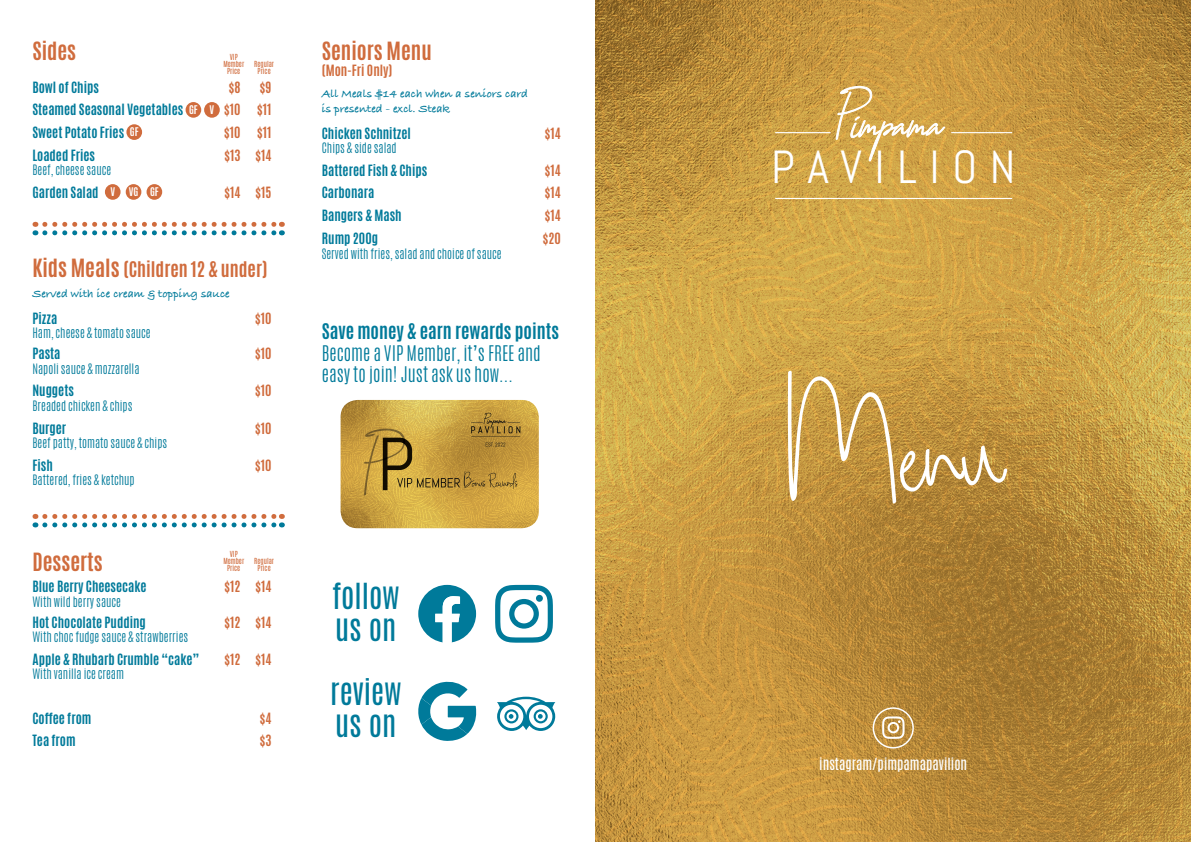
<style>
.page{position:relative;width:1191px;height:842px;background:#fff}
.page>*{position:absolute;margin:0;border:0;box-sizing:border-box;transform-origin:0 0}
.t1{font:160px "Southampton";color:#fff}
.t2{font:italic 59.9px "Southampton";color:#fff}
.t3{font:46.4px "Abel";letter-spacing:.27em;color:#fff}
.t4{font:30px "Antonio";color:#007a9a}
.t5{font:700 21px "Antonio";color:#d06c3d}
.t6{font:300 18px/21.6px "Antonio";color:#007a9a}
.t7{font:700 18px "Antonio";color:#d06c3d}
.t8{font:14px "Antonio";color:#fff}
.t9{font:700 13px "Antonio";color:#007a9a}
.t10{font:700 13px "Antonio";color:#d06c3d}
.t11{font:300 12px "Antonio";color:#007a9a}
.t12{font:700 12px/14.4px "Bradley Hand ITCTT";color:#007a9a}
.t13{font:700 10px "Antonio";color:#fff}
.t14{font:7px "Antonio";color:#d06c3d}
.s1{font-size:21px}
.s2{font-weight:700}
</style>
<div class="page">
<img style="left:595px;top:0;width:596px;height:842px">
<hr style="left:775px;top:132px;width:55px;height:1px;background:#fff">
<hr style="left:775px;top:198px;width:237px;height:1px;background:#fff">
<svg style="left:835px;top:86px;width:109px;height:75px;background:#d5ac59"></svg>
<hr style="left:951px;top:132px;width:61px;height:1px;background:#fff">
<div style="left:872px;top:707px;width:42px;height:41px;border:1px solid #fff;border-radius:50%"></div>
<svg style="left:882px;top:716px;width:22px;height:23px"></svg>
<svg style="left:45px;top:514px;width:237px;height:13px"></svg>
<svg style="left:45px;top:222px;width:237px;height:13px"></svg>
<div style="left:186px;top:102px;width:15px;height:16px;background:#d06c3d;border-radius:50%"></div>
<div style="left:126px;top:124px;width:16px;height:16px;background:#d06c3d;border-radius:50%"></div>
<svg style="left:495px;top:585px;width:58px;height:58px"></svg>
<svg style="left:418px;top:585px;width:58px;height:58px"></svg>
<svg style="left:497px;top:697px;width:58px;height:34px"></svg>
<svg style="left:418px;top:681px;width:59px;height:60px"></svg>
<img style="left:340px;top:400px;width:199px;height:128px">
<div style="left:105px;top:184px;width:16px;height:16px;background:#d06c3d;border-radius:50%"></div>
<div style="left:204px;top:102px;width:16px;height:16px;background:#d06c3d;border-radius:50%"></div>
<div style="left:126px;top:184px;width:15px;height:16px;background:#d06c3d;border-radius:50%"></div>
<div style="left:147px;top:184px;width:15px;height:16px;background:#d06c3d;border-radius:50%"></div>
<p class="t5" style="left:32px;top:35px;width:45px">Sides</p>
<p class="t9" style="left:32px;top:77px;width:68px">Bowl of Chips</p>
<p class="t10" style="left:229px;top:77px;width:13px">$8</p>
<p class="t10" style="left:260px;top:77px;width:13px">$9</p>
<p class="t9" style="left:32px;top:100px;width:152px">Steamed Seasonal Vegetables</p>
<p class="t10" style="left:224px;top:100px;width:18px">$10</p>
<p class="t10" style="left:257px;top:100px;width:16px">$11</p>
<p class="t9" style="left:32px;top:123px;width:93px">Sweet Potato Fries</p>
<p class="t10" style="left:224px;top:123px;width:18px">$10</p>
<p class="t10" style="left:257px;top:123px;width:16px">$11</p>
<p class="t9" style="left:32px;top:145px;width:64px">Loaded Fries</p>
<p class="t10" style="left:224px;top:145px;width:49px">$13 $14</p>
<p class="t11" style="left:32px;top:161px;width:80px">Beef, cheese sauce</p>
<p class="t9" style="left:32px;top:182px;width:68px">Garden Salad</p>
<p class="t10" style="left:224px;top:182px;width:49px">$14 $15</p>
<p class="t14" style="left:230px;top:52px;width:9px">VIP</p>
<p class="t14" style="left:223px;top:59px;width:22px">Member</p>
<p class="t14" style="left:227px;top:66px;width:15px">Price</p>
<p class="t14" style="left:254px;top:59px;width:21px">Regular</p>
<p class="t14" style="left:258px;top:66px;width:15px">Price</p>
<p class="t13" style="left:189px;top:102px;width:10px">GF</p>
<p class="t13" style="left:210px;top:102px;width:6px">V</p>
<p class="t13" style="left:130px;top:125px;width:10px">GF</p>
<p class="t13" style="left:129px;top:184px;width:11px">VG</p>
<p class="t13" style="left:150px;top:184px;width:10px">GF</p>
<p class="t13" style="left:110px;top:184px;width:6px">V</p>
<p class="t7" style="left:32px;top:255px;width:237px"><span class="s1">Kids Meals</span> (Children 12 &amp; under)</p>
<p class="t12" style="left:32px;top:286px;width:199px">Served with ice cream &amp; topping sauce</p>
<p class="t9" style="left:32px;top:308px;width:26px">Pizza</p>
<p class="t10" style="left:255px;top:308px;width:18px">$10</p>
<p class="t11" style="left:32px;top:324px;width:120px">Ham, cheese &amp; tomato sauce</p>
<p class="t9" style="left:32px;top:344px;width:30px">Pasta</p>
<p class="t10" style="left:255px;top:344px;width:18px">$10</p>
<p class="t11" style="left:32px;top:360px;width:108px">Napoli sauce &amp; mozzarella</p>
<p class="t9" style="left:32px;top:381px;width:43px">Nuggets</p>
<p class="t10" style="left:255px;top:381px;width:18px">$10</p>
<p class="t11" style="left:32px;top:397px;width:102px">Breaded chicken &amp; chips</p>
<p class="t9" style="left:32px;top:418px;width:35px">Burger</p>
<p class="t10" style="left:255px;top:418px;width:18px">$10</p>
<p class="t11" style="left:32px;top:434px;width:136px">Beef patty, tomato sauce &amp; chips</p>
<p class="t9" style="left:32px;top:455px;width:22px">Fish</p>
<p class="t10" style="left:255px;top:455px;width:18px">$10</p>
<p class="t11" style="left:32px;top:471px;width:104px">Battered, fries &amp; ketchup</p>
<p class="t14" style="left:230px;top:548px;width:9px">VIP</p>
<p class="t14" style="left:223px;top:555px;width:22px">Member</p>
<p class="t14" style="left:227px;top:562px;width:15px">Price</p>
<p class="t5" style="left:32px;top:546px;width:72px">Desserts</p>
<p class="t9" style="left:32px;top:577px;width:115px">Blue Berry Cheesecake</p>
<p class="t10" style="left:224px;top:577px;width:49px">$12 $14</p>
<p class="t11" style="left:32px;top:593px;width:90px">With wild berry sauce</p>
<p class="t9" style="left:32px;top:612px;width:115px">Hot Chocolate Pudding</p>
<p class="t10" style="left:224px;top:612px;width:49px">$12 $14</p>
<p class="t11" style="left:32px;top:628px;width:157px">With choc fudge sauce &amp; strawberries</p>
<p class="t9" style="left:32px;top:649px;width:168px">Apple &amp; Rhubarb Crumble “cake”</p>
<p class="t10" style="left:224px;top:649px;width:49px">$12 $14</p>
<p class="t11" style="left:32px;top:666px;width:93px">With vanilla ice cream</p>
<p class="t9" style="left:32px;top:708px;width:60px">Coffee from</p>
<p class="t10" style="left:260px;top:708px;width:13px">$4</p>
<p class="t9" style="left:32px;top:731px;width:45px">Tea from</p>
<p class="t10" style="left:260px;top:731px;width:13px">$3</p>
<p class="t14" style="left:254px;top:555px;width:21px">Regular</p>
<p class="t14" style="left:258px;top:562px;width:15px">Price</p>
<p class="t5" style="left:322px;top:35px;width:111px">Seniors Menu</p>
<p class="t10" style="left:322px;top:60px;width:72px">(Mon-Fri Only)</p>
<p class="t12" style="left:322px;top:86px;width:208px">All Meals $14 each when a seniors card is presented - excl. Steak</p>
<p class="t9" style="left:322px;top:123px;width:90px">Chicken Schnitzel</p>
<p class="t10" style="left:545px;top:123px;width:18px">$14</p>
<p class="t11" style="left:322px;top:139px;width:76px">Chips &amp; side salad</p>
<p class="t9" style="left:322px;top:160px;width:107px">Battered Fish &amp; Chips</p>
<p class="t10" style="left:545px;top:160px;width:18px">$14</p>
<p class="t9" style="left:322px;top:183px;width:54px">Carbonara</p>
<p class="t10" style="left:545px;top:183px;width:18px">$14</p>
<p class="t9" style="left:322px;top:206px;width:81px">Bangers &amp; Mash</p>
<p class="t10" style="left:545px;top:206px;width:18px">$14</p>
<p class="t9" style="left:322px;top:228px;width:58px">Rump 200g</p>
<p class="t10" style="left:543px;top:228px;width:20px">$20</p>
<p class="t11" style="left:322px;top:246px;width:181px">Served with fries, salad and choice of sauce</p>
<p class="t6" style="left:322px;top:321px;width:239px"><span class="s2">Save money &amp; earn rewards points<br></span>Become a VIP Member, it’s FREE and easy to join! Just ask us how...</p>
<p class="t4" style="left:332px;top:574px;width:69px">follow</p>
<p class="t4" style="left:335px;top:606px;width:62px">us on</p>
<p class="t4" style="left:330px;top:671px;width:73px">review</p>
<p class="t4" style="left:335px;top:703px;width:62px">us on</p>
<p class="t2" style="left:828px;top:81px;width:137px">Pimpama</p>
<p class="t3" style="left:771px;top:138px;width:246px">PAVILION</p>
<p class="t1" style="left:774px;top:354px;width:220px;rotate:-5deg">Menu</p>
<p class="t8" style="left:819px;top:754px;width:149px">instagram/pimpamapavilion</p>
</div>
